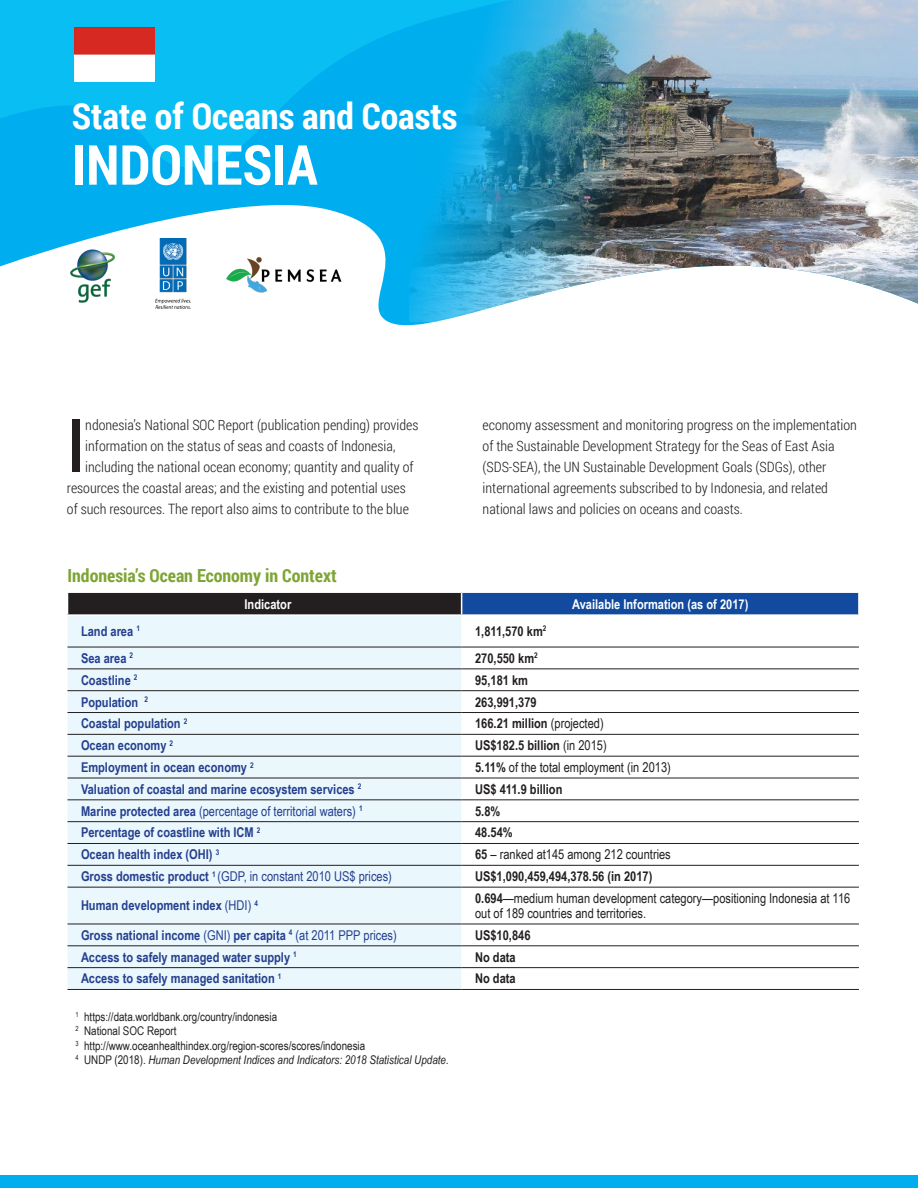
<style>
.page{position:relative;width:918px;height:1188px;background:#fff}
.page>*{position:absolute;margin:0;border:0;box-sizing:border-box;transform-origin:0 0}
.t1{font:73.35px "Roboto Condensed";color:#231f20}
.t2{font:700 55.2px "Roboto Condensed";color:#fff}
.t3{font:700 36px "Roboto Condensed";color:#fff}
.t4{font:700 18px "Roboto Condensed";color:#7da533}
.t5{font:300 14.25px/21px "Roboto Condensed";color:#231f20}
.t6{font:700 13.5px "Arial Narrow";color:#253f8e}
.t7{font:700 13.5px "Arial Narrow";color:#231f20}
.t8{font:13.5px/15px "Arial Narrow";color:#231f20}
.t9{font:13.5px "Arial Narrow";color:#253f8e}
.t10{font:700 13.5px "Arial Narrow";color:#fff}
.t11{font:12px "Arial Narrow";color:#231f20}
.t12{font:italic 12px "Arial Narrow";color:#231f20}
.s1{font-weight:400}
.s2{font-weight:700}
.s3{font-style:normal}
</style>
<div class="page">
<div style="left:68px;top:592px;width:394px;height:23px;background:#231f20"></div>
<div style="left:462px;top:592px;width:397px;height:23px;background:#114a9e"></div>
<div style="left:68px;top:616px;width:394px;height:373px;background:#eaf7fd"></div>
<svg style="left:462px;top:646px;width:397px;height:323px"></svg>
<hr style="left:68px;top:647px;width:394px;height:1px;background:#231f20">
<hr style="left:462px;top:647px;width:397px;height:1px;background:#231f20">
<hr style="left:68px;top:669px;width:394px;height:1px;background:#231f20">
<hr style="left:462px;top:669px;width:397px;height:1px;background:#231f20">
<hr style="left:68px;top:690px;width:394px;height:1px;background:#231f20">
<hr style="left:462px;top:690px;width:397px;height:1px;background:#231f20">
<hr style="left:68px;top:712px;width:394px;height:1px;background:#231f20">
<hr style="left:462px;top:712px;width:397px;height:1px;background:#231f20">
<hr style="left:68px;top:734px;width:394px;height:1px;background:#231f20">
<hr style="left:462px;top:734px;width:397px;height:1px;background:#231f20">
<hr style="left:68px;top:778px;width:394px;height:1px;background:#231f20">
<hr style="left:462px;top:778px;width:397px;height:1px;background:#231f20">
<hr style="left:68px;top:800px;width:394px;height:1px;background:#231f20">
<hr style="left:462px;top:800px;width:397px;height:1px;background:#231f20">
<hr style="left:68px;top:821px;width:394px;height:1px;background:#231f20">
<hr style="left:462px;top:821px;width:397px;height:1px;background:#231f20">
<hr style="left:68px;top:843px;width:394px;height:1px;background:#231f20">
<hr style="left:462px;top:843px;width:397px;height:1px;background:#231f20">
<hr style="left:68px;top:865px;width:394px;height:1px;background:#231f20">
<hr style="left:462px;top:865px;width:397px;height:1px;background:#231f20">
<hr style="left:68px;top:887px;width:394px;height:1px;background:#231f20">
<hr style="left:462px;top:887px;width:397px;height:1px;background:#231f20">
<hr style="left:68px;top:924px;width:394px;height:1px;background:#231f20">
<hr style="left:68px;top:946px;width:394px;height:1px;background:#231f20">
<hr style="left:462px;top:946px;width:397px;height:1px;background:#231f20">
<hr style="left:68px;top:967px;width:394px;height:1px;background:#231f20">
<hr style="left:462px;top:967px;width:397px;height:1px;background:#231f20">
<hr style="left:68px;top:989px;width:394px;height:1px;background:#231f20">
<hr style="left:462px;top:989px;width:397px;height:1px;background:#231f20">
<hr style="left:858px;top:593px;width:2px;height:21px;background:#fff">
<hr style="left:462px;top:614px;width:398px;height:2px;background:#fff">
<hr style="left:462px;top:591px;width:398px;height:2px;background:#fff">
<hr style="left:67px;top:591px;width:395px;height:2px;background:#fff">
<svg style="left:461px;top:593px;width:1px;height:21px"></svg>
<hr style="left:67px;top:614px;width:395px;height:2px;background:#fff">
<hr style="left:68px;top:756px;width:394px;height:1px;background:#231f20">
<hr style="left:462px;top:756px;width:397px;height:1px;background:#231f20">
<hr style="left:462px;top:924px;width:397px;height:1px;background:#231f20">
<svg style="left:0;top:219px;width:439px;height:107px"></svg>
<img style="left:409px;top:0;width:509px;height:321px">
<img style="left:0;top:0;width:761px;height:219px">
<img style="left:69px;top:249px;width:47px;height:55px">
<img style="left:223px;top:252px;width:122px;height:43px">
<img style="left:155px;top:238px;width:37px;height:72px">
<div style="left:0;top:1175px;width:918px;height:13px;background:#00aeef"></div>
<img style="left:75px;top:28px;width:80px;height:53px">
<p class="t3" style="left:72px;top:91px;width:387px">State of Oceans and Coasts</p>
<p class="t2" style="left:72px;top:126px;width:248px">INDONESIA</p>
<p class="t1" style="left:67px;top:395px;width:20px">I</p>
<p class="t5" style="left:85px;top:414px;width:335px">ndonesia’s National SOC Report (publication pending) provides</p>
<p class="t5" style="left:85px;top:435px;width:312px">information on the status of seas and coasts of Indonesia,</p>
<p class="t5" style="left:85px;top:456px;width:330px">including the national ocean economy; quantity and quality of</p>
<p class="t5" style="left:67px;top:477px;width:340px">resources the coastal areas; and the existing and potential uses</p>
<p class="t5" style="left:67px;top:498px;width:343px">of such resources. The report also aims to contribute to the blue</p>
<p class="t4" style="left:68px;top:563px;width:271px">Indonesia’s Ocean Economy in Context</p>
<p class="t5" style="left:483px;top:414px;width:376px">economy assessment and monitoring progress on the implementation of the Sustainable Development Strategy for the Seas of East Asia (SDS-SEA), the UN Sustainable Development Goals (SDGs), other international agreements subscribed to by Indonesia, and related national laws and policies on oceans and coasts.</p>
<p class="t10" style="left:245px;top:594px;width:48px">Indicator</p>
<p class="t10" style="left:572px;top:594px;width:178px">Available Information (as of 2017)</p>
<p class="t6" style="left:81px;top:621px;width:60px">Land area <sup>1</sup></p>
<p class="t7" style="left:475px;top:621px;width:73px">1,811,570 km<sup>2</sup></p>
<p class="t6" style="left:81px;top:648px;width:54px">Sea area <sup>2</sup></p>
<p class="t7" style="left:475px;top:648px;width:64px">270,550 km<sup>2</sup></p>
<p class="t6" style="left:81px;top:670px;width:58px">Coastline <sup>2</sup></p>
<p class="t7" style="left:475px;top:670px;width:54px">95,181 km</p>
<p class="t6" style="left:81px;top:692px;width:68px">Population <sup>2</sup></p>
<p class="t7" style="left:475px;top:692px;width:63px">263,991,379</p>
<p class="t6" style="left:81px;top:713px;width:108px">Coastal population <sup>2</sup></p>
<p class="t7" style="left:475px;top:713px;width:130px">166.21 million <span class="s1">(projected)</span></p>
<p class="t6" style="left:81px;top:735px;width:94px">Ocean economy <sup>2</sup></p>
<p class="t7" style="left:475px;top:735px;width:133px">US$182.5 billion <span class="s1">(in 2015)</span></p>
<p class="t6" style="left:81px;top:757px;width:174px">Employment in ocean economy <sup>2</sup></p>
<p class="t8" style="left:475px;top:759px;width:197px"><span class="s2">5.11%</span> of the total employment (in 2013)</p>
<p class="t6" style="left:81px;top:779px;width:282px">Valuation of coastal and marine ecosystem services <sup>2</sup></p>
<p class="t7" style="left:475px;top:779px;width:89px">US$ 411.9 billion</p>
<p class="t9" style="left:81px;top:801px;width:283px"><span class="s2">Marine protected area</span> (percentage of territorial waters) <sup>1</sup></p>
<p class="t7" style="left:475px;top:801px;width:27px">5.8%</p>
<p class="t6" style="left:81px;top:823px;width:181px">Percentage of coastline with ICM <sup>2</sup></p>
<p class="t7" style="left:475px;top:823px;width:39px">48.54%</p>
<p class="t6" style="left:81px;top:844px;width:140px">Ocean health index (OHI) <sup>3</sup></p>
<p class="t8" style="left:475px;top:847px;width:197px"><span class="s2">65</span> – ranked at145 among 212 countries</p>
<p class="t9" style="left:81px;top:866px;width:312px"><span class="s2">Gross domestic product</span> <sup>1</sup> (GDP, in constant 2010 US$ prices)</p>
<p class="t7" style="left:475px;top:866px;width:179px">US$1,090,459,494,378.56 (in 2017)</p>
<p class="t6" style="left:81px;top:896px;width:179px">Human development index <span class="s1">(HDI)</span> <sup>4</sup></p>
<p class="t8" style="left:475px;top:890px;width:377px"><span class="s2">0.694</span>—medium human development category—positioning Indonesia at 116 out of 189 countries and territories.</p>
<p class="t6" style="left:81px;top:925px;width:317px">Gross national income <span class="s1">(GNI)</span> per capita <sup>4</sup> <span class="s1">(at 2011 PPP prices)</span></p>
<p class="t7" style="left:475px;top:925px;width:57px">US$10,846</p>
<p class="t6" style="left:81px;top:947px;width:217px">Access to safely managed water supply <sup>1</sup></p>
<p class="t7" style="left:475px;top:947px;width:42px">No data</p>
<p class="t6" style="left:81px;top:968px;width:202px">Access to safely managed sanitation <sup>1</sup></p>
<p class="t7" style="left:475px;top:968px;width:42px">No data</p>
<p class="t11" style="left:75px;top:1008px;width:203px"><sup>1</sup> https://data.worldbank.org/country/indonesia</p>
<p class="t11" style="left:75px;top:1022px;width:103px"><sup>2</sup> National SOC Report</p>
<p class="t11" style="left:75px;top:1037px;width:291px"><sup>3</sup> http://www.oceanhealthindex.org/region-scores/scores/indonesia</p>
<p class="t12" style="left:75px;top:1051px;width:375px"><sup>4</sup> <span class="s3">UNDP (2018).</span> Human Development Indices and Indicators: 2018 Statistical Update.</p>
</div>
